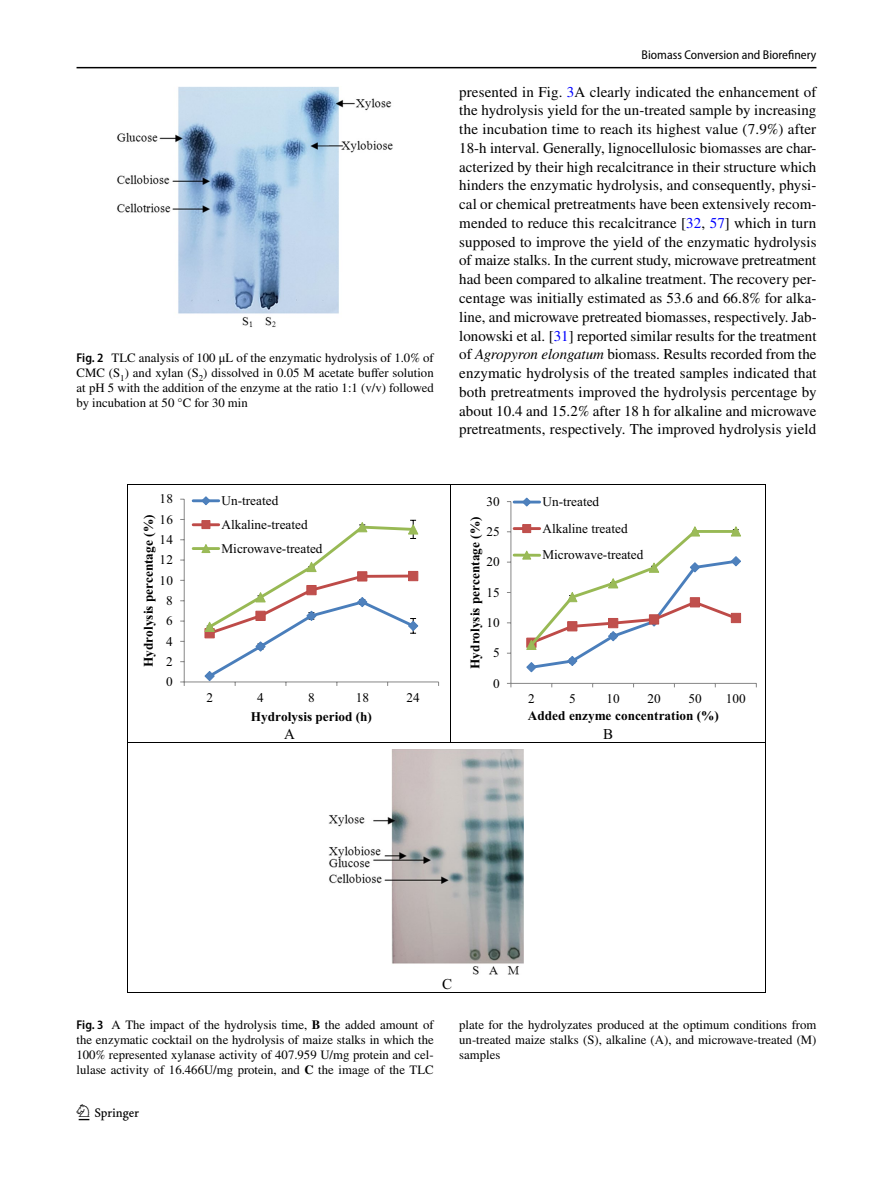
<style>
.page{position:relative;width:893px;height:1187px;background:#fff}
.page>*{position:absolute;margin:0;border:0;box-sizing:border-box;transform-origin:0 0}
.t1{font:22.5px "Springnew Regular 2";color:#000}
.t2{font:15px/18.8px "STIX";letter-spacing:.005em;color:#000;text-align:justify}
.t3{font:15px "Times New Roman";color:#000}
.t4{font:13.2px/23.9px "Times New Roman PSMT2";color:#000}
.t5{font:13.2px "Times New Roman PS Bold MT2";color:#000}
.t6{font:13.2px "Times New Roman";letter-spacing:.005em;color:#000}
.t7{font:12.75px/15px "STIX";color:#000;text-align:justify}
.t8{font:semi-condensed 12.75px "Myriad Pro";color:#000}
.s1{font-family:"Myriad Pro";font-weight:600;font-stretch:semi-condensed}
.s2{font-family:"Times New Roman";font-weight:700}
.s3{color:#00f}
.s4{font-style:italic}
.s5{font-weight:700}
</style>
<div class="page">
<hr style="left:77px;top:67px;width:739px;height:1px;background:#000">
<img style="left:117px;top:87px;width:276px;height:240px">
<hr style="left:128px;top:484px;width:322px;height:1px;background:#000">
<hr style="left:450px;top:484px;width:315px;height:1px;background:#000">
<hr style="left:128px;top:484px;width:1px;height:258px;background:#000">
<hr style="left:450px;top:484px;width:1px;height:258px;background:#000">
<hr style="left:765px;top:484px;width:1px;height:258px;background:#000">
<hr style="left:128px;top:742px;width:322px;height:1px;background:#000">
<hr style="left:450px;top:742px;width:315px;height:1px;background:#000">
<hr style="left:128px;top:743px;width:1px;height:249px;background:#000">
<hr style="left:128px;top:992px;width:637px;height:1px;background:#000">
<hr style="left:765px;top:743px;width:1px;height:249px;background:#000">
<hr style="left:184px;top:499px;width:1px;height:183px;background:#868686">
<hr style="left:184px;top:681px;width:255px;height:1px;background:#868686">
<svg style="left:180px;top:681px;width:5px;height:5px"></svg>
<hr style="left:193px;top:499px;width:26px;height:3px;background:#4a7ebb">
<svg style="left:201px;top:496px;width:10px;height:10px"></svg>
<hr style="left:193px;top:523px;width:26px;height:3px;background:#be4b48">
<hr style="left:193px;top:547px;width:26px;height:3px;background:#98b954">
<svg style="left:200px;top:519px;width:219px;height:167px"></svg>
<hr style="left:510px;top:501px;width:1px;height:182px;background:#868686">
<hr style="left:511px;top:683px;width:245px;height:1px;background:#868686">
<hr style="left:514px;top:500px;width:26px;height:3px;background:#4a7ebb">
<svg style="left:521px;top:497px;width:11px;height:10px"></svg>
<hr style="left:514px;top:527px;width:26px;height:3px;background:#be4b48">
<div style="left:522px;top:524px;width:9px;height:9px;background:#c0504d;border:1px solid #be4b48"></div>
<hr style="left:514px;top:553px;width:26px;height:3px;background:#98b954">
<svg style="left:521px;top:525px;width:221px;height:148px"></svg>
<img style="left:328px;top:749px;width:195px;height:225px">
<p class="t7" style="left:77px;top:351px;width:359px"><span class="s1">Fig. 2</span> TLC analysis of 100 μL of the enzymatic hydrolysis of 1.0% of CMC (S<sub>1</sub>) and xylan (S<sub>2</sub>) dissolved in 0.05 M acetate buffer solution at pH 5 with the addition of the enzyme at the ratio 1:1 (v/v) followed by incubation at 50 °C for 30 min</p>
<p class="t6" style="left:160px;top:491px;width:15px">18</p>
<p class="t6" style="left:160px;top:511px;width:15px">16</p>
<p class="t5" style="left:139px;top:667px;width:154px;rotate:-90deg">H s i sylordy <span class="s2">e</span>gatnecrep <span class="s2">%( )</span></p>
<p class="t6" style="left:160px;top:531px;width:15px">14</p>
<p class="t6" style="left:160px;top:552px;width:15px">12</p>
<p class="t6" style="left:160px;top:572px;width:15px">10</p>
<p class="t6" style="left:166px;top:592px;width:8px">8</p>
<p class="t6" style="left:166px;top:613px;width:8px">6</p>
<p class="t6" style="left:166px;top:633px;width:8px">4</p>
<p class="t6" style="left:166px;top:653px;width:8px">2</p>
<p class="t6" style="left:166px;top:674px;width:8px">0</p>
<p class="t4" style="left:222px;top:488px;width:103px">Un-treated<br>Alkaline-treated<br>Microwave-treated</p>
<p class="t6" style="left:206px;top:689px;width:8px">2</p>
<p class="t6" style="left:257px;top:689px;width:8px">4</p>
<p class="t6" style="left:308px;top:689px;width:8px">8</p>
<p class="t6" style="left:356px;top:689px;width:15px">18</p>
<p class="t6" style="left:407px;top:689px;width:15px">24</p>
<p class="t5" style="left:251px;top:707px;width:123px">Hydrolysis period (h)</p>
<p class="t8" style="left:642px;top:48px;width:176px">Biomass Conversion and Biorefinery</p>
<p class="t2" style="left:459px;top:83px;width:359px">presented in Fig. <span class="s3">3</span>A clearly indicated the enhancement of the hydrolysis yield for the un-treated sample by increasing the incubation time to reach its highest value (7.9%) after 18-h interval. Generally, lignocellulosic biomasses are char&shy;acterized by their high recalcitrance in their structure which hinders the enzymatic hydrolysis, and consequently, physi&shy;cal or chemical pretreatments have been extensively recom&shy;mended to reduce this recalcitrance [<span class="s3">32</span>, <span class="s3">57</span>] which in turn supposed to improve the yield of the enzymatic hydrolysis of maize stalks. In the current study, microwave pretreatment had been compared to alkaline treatment. The recovery per&shy;centage was initially estimated as 53.6 and 66.8% for alka&shy;line, and microwave pretreated biomasses, respectively. Jab&shy;lonowski et al. [<span class="s3">31</span>] reported similar results for the treatment of <span class="s4">Agropyron elongatum</span> biomass. Results recorded from the enzymatic hydrolysis of the treated samples indicated that both pretreatments improved the hydrolysis percentage by about 10.4 and 15.2% after 18 h for alkaline and microwave pretreatments, respectively. The improved hydrolysis yield</p>
<p class="t4" style="left:486px;top:489px;width:15px">30</p>
<p class="t5" style="left:466px;top:668px;width:154px;rotate:-90deg">Hydrolysis percentage (%)</p>
<p class="t4" style="left:486px;top:519px;width:15px">25</p>
<p class="t4" style="left:486px;top:550px;width:15px">20</p>
<p class="t4" style="left:486px;top:580px;width:15px">15</p>
<p class="t4" style="left:486px;top:610px;width:15px">10</p>
<p class="t4" style="left:493px;top:640px;width:8px">5</p>
<p class="t4" style="left:493px;top:671px;width:8px">0</p>
<p class="t4" style="left:542px;top:488px;width:102px;line-height:26.5px">Un-treated<br>Alkaline treated<br>Microwave-treated</p>
<p class="t4" style="left:528px;top:686px;width:8px">2</p>
<p class="t4" style="left:569px;top:686px;width:8px">5</p>
<p class="t4" style="left:607px;top:686px;width:15px">10</p>
<p class="t4" style="left:647px;top:686px;width:15px">20</p>
<p class="t4" style="left:688px;top:686px;width:15px">50</p>
<p class="t4" style="left:726px;top:686px;width:21px">100</p>
<p class="t5" style="left:528px;top:706px;width:192px">Added enzyme concentration (%)</p>
<p class="t3" style="left:284px;top:725px;width:12px">A</p>
<p class="t3" style="left:603px;top:725px;width:12px">B</p>
<p class="t3" style="left:442px;top:974px;width:12px">C</p>
<p class="t7" style="left:77px;top:1017px;width:359px"><span class="s1">Fig. 3</span> A The impact of the hydrolysis time, <span class="s5">B</span> the added amount of the enzymatic cocktail on the hydrolysis of maize stalks in which the 100% represented xylanase activity of 407.959 U/mg protein and cel&shy;lulase activity of 16.466U/mg protein, and <span class="s5">C</span> the image of the TLC</p>
<p class="t7" style="left:459px;top:1017px;width:359px">plate for the hydrolyzates produced at the optimum conditions from un-treated maize stalks (S), alkaline (A), and microwave-treated (M) samples</p>
<h1 class="t1" style="left:79px;top:1104px;width:62px">1 3</h1>
</div>
